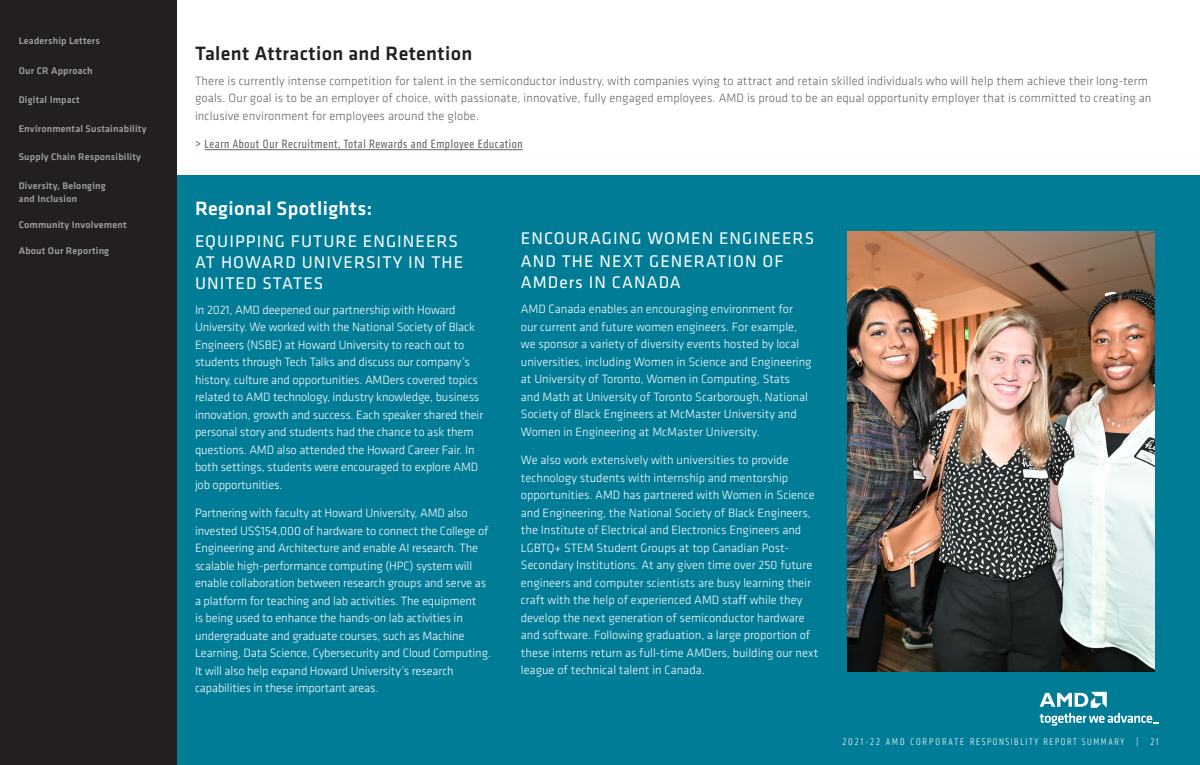
<style>
.page{position:relative;width:1200px;height:765px;background:#fff}
.page>*{position:absolute;margin:0;border:0;box-sizing:border-box;transform-origin:0 0}
.Gray_Cap_Subs{font:500 20px "Klavika";letter-spacing:.02em;color:#231f20}
._16PT_Black_Headers{font:500 20px "Klavika";letter-spacing:.02em;color:#fff}
.Gray_Cap_Subs-2{font:17.5px/21px "Klavika";letter-spacing:.06em;color:#fff}
.NEW_Body_10_14{font:300 12.5px/17.5px "Klavika";letter-spacing:-.005em;color:#fff}
.NEW_Body_10_14-2{font:300 12.5px/17.5px "Klavika";letter-spacing:.01em;color:#636366}
.NEW_Body_10_14-3{font:condensed 12.5px "Klavika";letter-spacing:.05em;color:#636366}
.t1{font:500 10px/12.5px "Klavika";letter-spacing:.02em;color:#9d9fa2}
.NEW_Body_10_14-4{font:300 condensed 10px "Klavika";letter-spacing:.16em;color:#fff}
</style>
<div class="page">
<div style="left:0;top:0;width:177px;height:765px;background:#231f20"></div>
<div style="left:177px;top:175px;width:1023px;height:590px;background:#007c97"></div>
<hr style="left:205px;top:149px;width:318px;height:1px;background:#636366">
<img style="left:848px;top:232px;width:306px;height:439px">
<svg style="left:1040px;top:692px;width:119px;height:34px"></svg>
<p class="t1" style="left:19px;top:34px;width:83px">Leadership Letters</p>
<p class="t1" style="left:19px;top:64px;width:75px">Our CR Approach</p>
<p class="t1" style="left:19px;top:93px;width:63px">Digital Impact</p>
<p class="t1" style="left:19px;top:122px;width:129px">Environmental Sustainability</p>
<p class="t1" style="left:19px;top:150px;width:124px">Supply Chain Responsibility</p>
<p class="t1" style="left:19px;top:179px;width:89px">Diversity, Belonging and Inclusion</p>
<p class="t1" style="left:19px;top:218px;width:109px">Community Involvement</p>
<p class="t1" style="left:19px;top:244px;width:92px">About Our Reporting</p>
<p class="Gray_Cap_Subs" style="left:195px;top:40px;width:279px">Talent Attraction and Retention</p>
<p class="NEW_Body_10_14-2" style="left:195px;top:72px;width:958px">There is currently intense competition for talent in the semiconductor industry, with companies vying to attract and retain skilled individuals who will help them achieve their long-term goals. Our goal is to be an employer of choice, with passionate, innovative, fully engaged employees. AMD is proud to be an equal opportunity employer that is committed to creating an inclusive environment for employees around the globe.</p>
<p class="NEW_Body_10_14-3" style="left:195px;top:137px;width:329px">&gt; Learn About Our Recruitment, Total Rewards and Employee Education</p>
<p class="_16PT_Black_Headers" style="left:195px;top:195px;width:179px">Regional Spotlights:</p>
<p class="Gray_Cap_Subs-2" style="left:195px;top:230px;width:270px">EQUIPPING FUTURE ENGINEERS<br>AT HOWARD UNIVERSITY IN THE<br>UNITED STATES</p>
<p class="NEW_Body_10_14" style="left:195px;top:301px;width:290px">In 2021, AMD deepened our partnership with Howard University. We worked with the National Society of Black Engineers (NSBE) at Howard University to reach out to students through Tech Talks and discuss our company’s history, culture and opportunities. AMDers covered topics related to AMD technology, industry knowledge, business innovation, growth and success. Each speaker shared their personal story and students had the chance to ask them questions. AMD also attended the Howard Career Fair. In both settings, students were encouraged to explore AMD job opportunities.</p>
<p class="NEW_Body_10_14" style="left:195px;top:504px;width:297px">Partnering with faculty at Howard University, AMD also invested US$154,000 of hardware to connect the College of Engineering and Architecture and enable AI research. The scalable high-performance computing (HPC) system will enable collaboration between research groups and serve as a platform for teaching and lab activities. The equipment<br>is being used to enhance the hands-on lab activities in undergraduate and graduate courses, such as Machine Learning, Data Science, Cybersecurity and Cloud Computing.<br>It will also help expand Howard University’s research capabilities in these important areas.</p>
<p class="Gray_Cap_Subs-2" style="left:521px;top:226px;width:295px;line-height:23.5px">ENCOURAGING WOMEN ENGINEERS<br>AND THE NEXT GENERATION OF</p>
<p class="Gray_Cap_Subs-2" style="left:521px;top:272px;width:161px">AMDers IN CANADA</p>
<p class="NEW_Body_10_14" style="left:521px;top:300px;width:292px">AMD Canada enables an encouraging environment for our current and future women engineers. For example, we sponsor a variety of diversity events hosted by local universities, including Women in Science and Engineering at University of Toronto, Women in Computing, Stats and Math at University of Toronto Scarborough, National Society of Black Engineers at McMaster University and Women in Engineering at McMaster University.</p>
<p class="NEW_Body_10_14" style="left:521px;top:451px;width:299px">We also work extensively with universities to provide technology students with internship and mentorship opportunities. AMD has partnered with Women in Science and Engineering, the National Society of Black Engineers, the Institute of Electrical and Electronics Engineers and LGBTQ+ STEM Student Groups at top Canadian Post-Secondary Institutions. At any given time over 250 future engineers and computer scientists are busy learning their craft with the help of experienced AMD staff while they develop the next generation of semiconductor hardware and software. Following graduation, a large proportion of these interns return as full-time AMDers, building our next league of technical talent in Canada.</p>
<p class="NEW_Body_10_14-4" style="left:842px;top:736px;width:318px">2021-22 AMD CORPORATE RESPONSIBLITY REPORT SUMMARY | 21</p>
</div>
